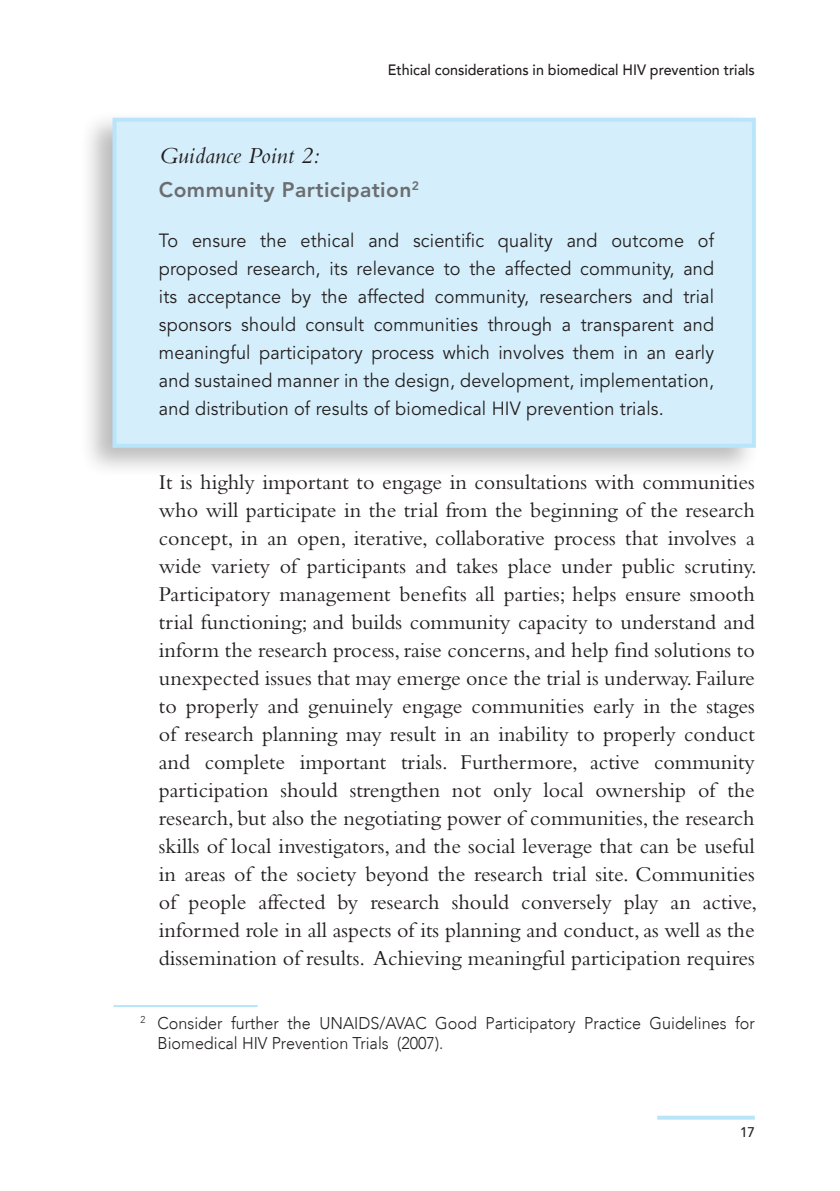
<style>
.page{position:relative;width:840px;height:1191px;background:#fff}
.page>*{position:absolute;margin:0;border:0;box-sizing:border-box;transform-origin:0 0}
.t1{font:italic 24px "Bembo";color:#231f20}
.t2{font:22px/28px "Bembo";color:#231f20;text-align:justify}
.t3{font:800 21px "Avenir";letter-spacing:.02em;color:#6c6d70}
.t4{font:19px/28px "Avenir";letter-spacing:.01em;color:#231f20;text-align:justify;scale:.95 1}
.t5{font:300 17px/20px "Avenir LT";color:#231f20;scale:.95 1}
.t6{font:500 15px "Avenir LT";color:#231f20;scale:.95 1}
.t7{font:500 14px "Avenir LT";color:#231f20;scale:.95 1}
</style>
<div class="page">
<svg style="left:657px;top:1115px;width:97px;height:4px"></svg>
<div style="left:80px;top:110px;width:679px;height:368px;background:#231f20;opacity:.3"></div>
<div style="left:112px;top:118px;width:643px;height:330px;background:#d4effb;border:4px solid #b9e5fa"></div>
<hr style="left:113px;top:1005px;width:144px;height:2px;background:#b9e5fa">
<p class="t6" style="left:387px;top:61px;width:387px">Ethical considerations in biomedical HIV prevention trials</p>
<p class="t1" style="left:159px;top:141px;width:162px">Guidance Point 2:</p>
<p class="t3" style="left:159px;top:177px;width:261px">Community Participation<sup>2</sup></p>
<p class="t4" style="left:159px;top:227px;width:585px">To ensure the ethical and scientific quality and outcome of proposed research, its relevance to the affected community, and its acceptance by the affected community, researchers and trial sponsors should consult communities through a transparent and meaningful participatory process which involves them in an early and sustained manner in the design, development, implementation, and distribution of results of biomedical HIV prevention trials.</p>
<p class="t2" style="left:159px;top:467px;width:599px">It is highly important to engage in consultations with communities who will participate in the trial from the beginning of the research concept, in an open, iterative, collaborative process that involves a wide variety of participants and takes place under public scrutiny.<br>Participatory management benefits all parties; helps ensure smooth trial functioning; and builds community capacity to understand and inform the research process, raise concerns, and help find solutions to unexpected issues that may emerge once the trial is underway. Failure to properly and genuinely engage communities early in the stages of research planning may result in an inability to properly conduct and complete important trials. Furthermore, active community participation should strengthen not only local ownership of the research, but also the negotiating power of communities, the research skills of local investigators, and the social leverage that can be useful in areas of the society beyond the research trial site. Communities of people affected by research should conversely play an active, informed role in all aspects of its planning and conduct, as well as the dissemination of results. Achieving meaningful participation requires</p>
<p class="t5" style="left:157px;top:1013px;width:630px;text-indent:-17px"><sup>2</sup> Consider further the UNAIDS/AVAC Good Participatory Practice Guidelines for<br>Biomedical HIV Prevention Trials (2007).</p>
<p class="t7" style="left:739px;top:1123px;width:17px">17</p>
</div>
